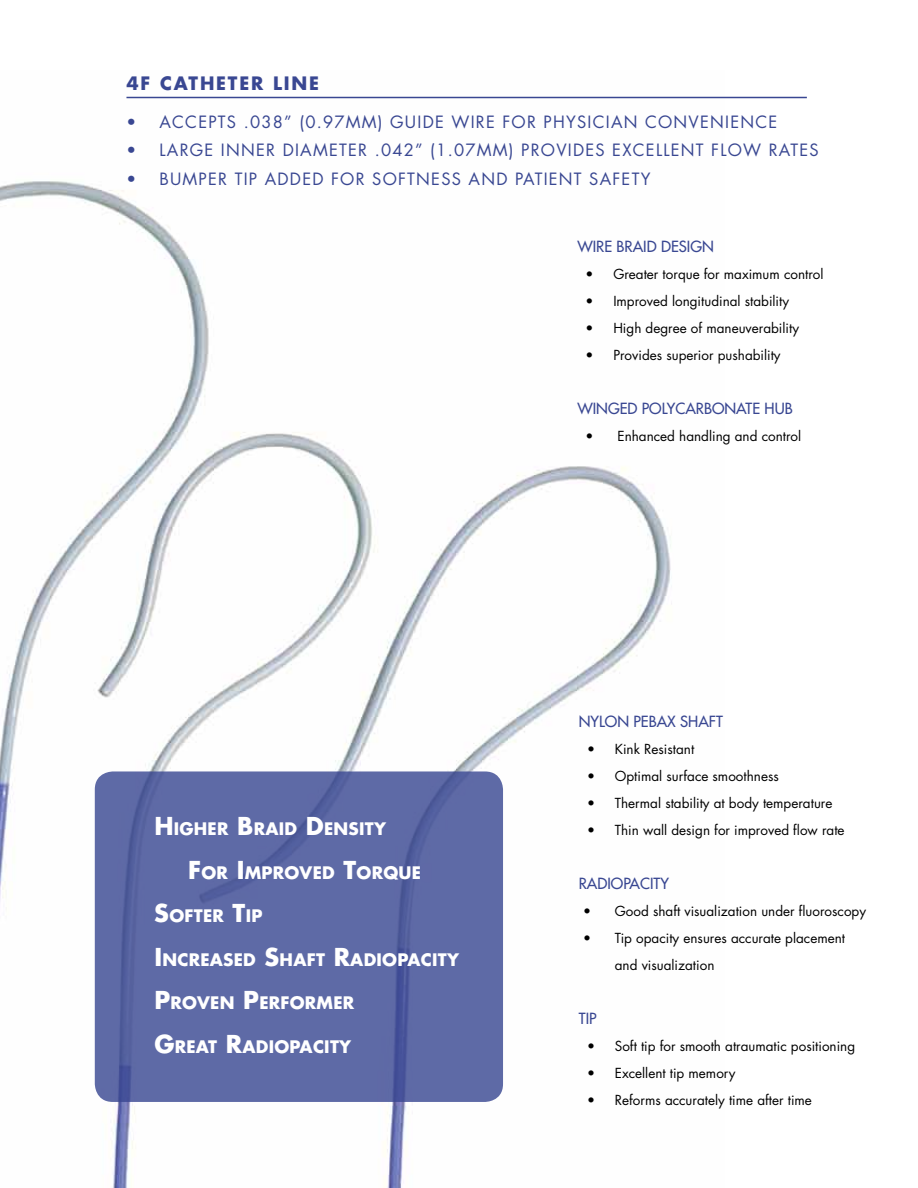
<style>
.page{position:relative;width:918px;height:1188px;background:#fff}
.page>*{position:absolute;margin:0;border:0;box-sizing:border-box;transform-origin:0 0}
.t1{font:700 18px "Futura";letter-spacing:.1em;color:#394792}
.t2{font:700 16.8px "Futura";letter-spacing:.015em;color:#fff}
.t3{font:16.5px "Futura";letter-spacing:.075em;color:#394792}
.t4{font:15px "Futura";color:#394792}
.t5{font:13.5px/27px "Futura";color:#000}
.s1{font-size:24px}
</style>
<div class="page">
<img style="left:0;top:96px;width:724px;height:1092px">
<div style="left:95px;top:771px;width:408px;height:331px;background:#5e6aa6;border-radius:18px"></div>
<hr style="left:126px;top:97px;width:681px;height:1px;background:#394792">
<h1 class="t1" style="left:126px;top:71px;width:194px">4F CATHETER LINE</h1>
<p class="t3" style="left:126px;top:110px;width:58px">• Acce</p>
<p class="t3" style="left:208px;top:110px;width:271px">pts .038” (0.97mm) guide wire</p>
<p class="t3" style="left:502px;top:110px;width:12px">for</p>
<p class="t3" style="left:544px;top:110px;width:21px">physicia</p>
<p class="t3" style="left:624px;top:110px;width:143px">n convenience</p>
<p class="t3" style="left:126px;top:139px;width:53px">• Large</p>
<p class="t3" style="left:221px;top:139px;width:119px">inner diameter</p>
<p class="t3" style="left:375px;top:139px;width:269px">.042” (1.07mm) provi des excelle</p>
<p class="t3" style="left:681px;top:139px;width:41px">nt flo</p>
<p class="t3" style="left:743px;top:139px;width:37px">w rates</p>
<p class="t3" style="left:126px;top:167px;width:217px">• Bumper Tip added for</p>
<p class="t3" style="left:372px;top:167px;width:12px">soft</p>
<p class="t3" style="left:416px;top:167px;width:26px">ness</p>
<p class="t3" style="left:469px;top:167px;width:65px">and patie</p>
<p class="t3" style="left:559px;top:167px;width:52px">nt Safety</p>
<p class="t2" style="left:154px;top:817px;width:233px"><span class="s1">H</span>IGHER <span class="s1">B</span>RAID <span class="s1">D</span>ENSITY</p>
<p class="t2" style="left:188px;top:861px;width:234px"><span class="s1">F</span>OR <span class="s1">I</span>MPROVED <span class="s1">T</span>ORQUE</p>
<p class="t2" style="left:154px;top:904px;width:110px"><span class="s1">S</span>OFTER <span class="s1">T</span>IP</p>
<p class="t2" style="left:154px;top:948px;width:306px"><span class="s1">I</span> NCREASED <span class="s1">S</span>HAFT <span class="s1">R</span>ADIOPACITY</p>
<p class="t2" style="left:154px;top:991px;width:201px"><span class="s1">P</span>ROVEN <span class="s1">P</span>ERFORMER</p>
<p class="t2" style="left:154px;top:1035px;width:198px"><span class="s1">G</span>REAT <span class="s1">R</span>ADIOPACITY</p>
<p class="t4" style="left:577px;top:237px;width:134px">WIRE BRAID DESIGN</p>
<p class="t5" style="left:586px;top:261px;width:239px">• Greater torque for maximum control</p>
<p class="t5" style="left:586px;top:288px;width:205px">• Improved longitudinal stability</p>
<p class="t5" style="left:586px;top:315px;width:215px">• High degree of maneuverability</p>
<p class="t5" style="left:586px;top:342px;width:197px">• Provides superior pushability</p>
<p class="t4" style="left:577px;top:399px;width:217px">WINGED POLYCARBONATE HUB</p>
<p class="t5" style="left:586px;top:423px;width:217px">• Enhanced handling and control</p>
<p class="t4" style="left:579px;top:711px;width:146px">NYLON PEBAX SHAFT</p>
<p class="t5" style="left:587px;top:735px;width:109px">• Kink Resistant</p>
<p class="t5" style="left:587px;top:762px;width:193px">• Optimal surface smoothness</p>
<p class="t5" style="left:587px;top:789px;width:247px">• Thermal stability at body temperature</p>
<p class="t5" style="left:587px;top:816px;width:259px">• Thin wall design for improved flow rate</p>
<p class="t4" style="left:579px;top:873px;width:92px">RADI OPACI TY</p>
<p class="t5" style="left:583px;top:897px;width:285px">• Good shaft visualization under fluoroscopy</p>
<p class="t5" style="left:615px;top:924px;width:232px;text-indent:-32px">• Tip opacity ensures accurate placement and visualization</p>
<p class="t4" style="left:579px;top:1008px;width:7px">TIP</p>
<p class="t5" style="left:587px;top:1032px;width:270px">• Soft tip for smooth atraumatic positioning</p>
<p class="t5" style="left:587px;top:1059px;width:150px">• Excellent tip memory</p>
<p class="t5" style="left:587px;top:1086px;width:226px">• Reforms accurately time after time</p>
</div>
